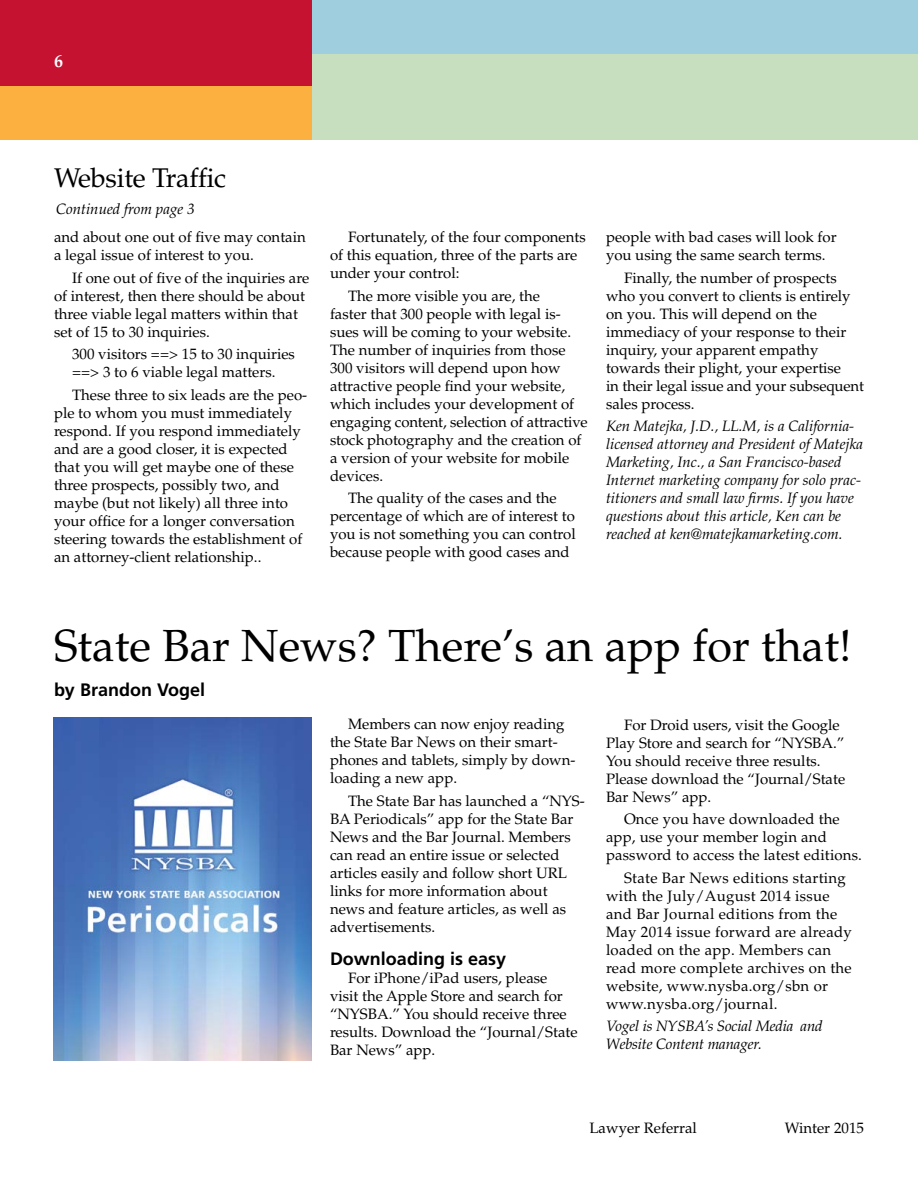
<style>
.page{position:relative;width:918px;height:1188px;background:#fff}
.page>*{position:absolute;margin:0;border:0;box-sizing:border-box;transform-origin:0 0}
.t1{font:45px "Palatino";color:#000}
.t2{font:27px "Palatino";letter-spacing:-.01em;color:#000}
.t3{font:700 18px "Frutiger";color:#000}
.t4{font:700 18px "Palatino";color:#fff}
.t5{font:15px/18px "Palatino";color:#000}
.t6{font:italic 15px/18px "Palatino";color:#000}
.t7{font:15px/18px "Palatino";letter-spacing:.02em;color:#000}
</style>
<div class="page">
<div style="left:312px;top:0;width:606px;height:54px;background:#9fcedf"></div>
<div style="left:312px;top:54px;width:606px;height:86px;background:#c7dfbf"></div>
<div style="left:0;top:86px;width:312px;height:54px;background:#fbb040"></div>
<div style="left:0;top:0;width:312px;height:86px;background:#c41230"></div>
<img style="left:53px;top:718px;width:259px;height:342px">
<p class="t4" style="left:54px;top:51px;width:10px">6</p>
<h2 class="t2" style="left:54px;top:162px;width:174px">Website Traffic</h2>
<p class="t6" style="left:56px;top:200px;width:140px">Continued from page 3</p>
<p class="t5" style="left:54px;top:228px;width:253px">and about one out of five may contain a legal issue of interest to you.</p>
<p class="t5" style="left:54px;top:269px;width:257px;text-indent:18px">If one out of five of the inquiries are of interest, then there should be about three viable legal matters within that set of 15 to 30 inquiries.</p>
<p class="t5" style="left:72px;top:345px;width:225px">300 visitors ==&gt; 15 to 30 inquiries ==&gt; 3 to 6 viable legal matters.</p>
<p class="t5" style="left:54px;top:386px;width:255px;text-indent:18px">These three to six leads are the peo&shy;ple to whom you must immediately respond. If you respond immediately and are a good closer, it is expected that you will get maybe one of these three prospects, possibly two, and maybe (but not likely) all three into your office for a longer conversation steering towards the establishment of an attorney-client relationship..</p>
<p class="t5" style="left:330px;top:228px;width:257px;text-indent:18px">Fortunately, of the four components of this equation, three of the parts are under your control:</p>
<p class="t5" style="left:330px;top:287px;width:259px;text-indent:18px">The more visible you are, the<br>faster that 300 people with legal is&shy;sues will be coming to your website.<br>The number of inquiries from those 300 visitors will depend upon how attractive people find your website, which includes your development of engaging content, selection of attractive stock photography and the creation of a version of your website for mobile devices.</p>
<p class="t5" style="left:330px;top:489px;width:247px;text-align:center">The quality of the cases and the percentage of which are of interest to you is not something you can control because people with good cases and</p>
<p class="t5" style="left:606px;top:228px;width:232px">people with bad cases will look for you using the same search terms.</p>
<p class="t5" style="left:606px;top:269px;width:260px;text-indent:18px">Finally, the number of prospects who you convert to clients is entirely on you. This will depend on the immediacy of your response to their inquiry, your apparent empathy towards their plight, your expertise<br>in their legal issue and your subsequent sales process.</p>
<p class="t6" style="left:606px;top:417px;width:259px">Ken Matejka, J.D., LL.M, is a California&shy;licensed attorney and President of Matejka Marketing, Inc., a San Francisco-based Internet marketing company for solo prac&shy;titioners and small law firms. If you have questions about this article, Ken can be reached at ken@matejkamarketing.com.</p>
<h1 class="t1" style="left:54px;top:619px;width:799px">State Bar News? There’s an app for that!</h1>
<p class="t3" style="left:54px;top:679px;width:153px">by Brandon Vogel</p>
<p class="t5" style="left:330px;top:715px;width:247px;text-indent:18px">Members can now enjoy reading the State Bar News on their smart&shy;phones and tablets, simply by down&shy;loading a new app.</p>
<p class="t5" style="left:330px;top:792px;width:256px;text-indent:18px">The State Bar has launched a “NYS-<br>BA Periodicals” app for the State Bar<br>News and the Bar Journal. Members can read an entire issue or selected articles easily and follow short URL links for more information about news and feature articles, as well as advertisements.</p>
<p class="t3" style="left:330px;top:948px;width:178px">Downloading is easy</p>
<p class="t5" style="left:330px;top:969px;width:249px;text-indent:18px">For iPhone/iPad users, please visit the Apple Store and search for “NYSBA.” You should receive three results. Download the “Journal/State<br>Bar News” app.</p>
<p class="t5" style="left:606px;top:716px;width:241px;text-indent:18px">For Droid users, visit the Google<br>Play Store and search for “NYSBA.”<br>You should receive three results.<br>Please download the “Journal/State<br>Bar News” app.</p>
<p class="t5" style="left:606px;top:810px;width:258px;text-indent:18px">Once you have downloaded the app, use your member login and password to access the latest editions.</p>
<p class="t7" style="left:606px;top:869px;width:247px;text-indent:18px">State Bar News editions starting with the July/August 2014 issue and Bar Journal editions from the<br>May 2014 issue forward are already loaded on the app. Members can read more complete archives on the website, www.nysba.org/sbn or www.nysba.org/journal.</p>
<p class="t6" style="left:606px;top:1017px;width:218px">Vogel is NYSBA’s Social Media and<br>Website Content manager.</p>
<p class="t5" style="left:590px;top:1119px;width:109px">Lawyer Referral</p>
<p class="t5" style="left:785px;top:1119px;width:81px">Winter 2015</p>
</div>
